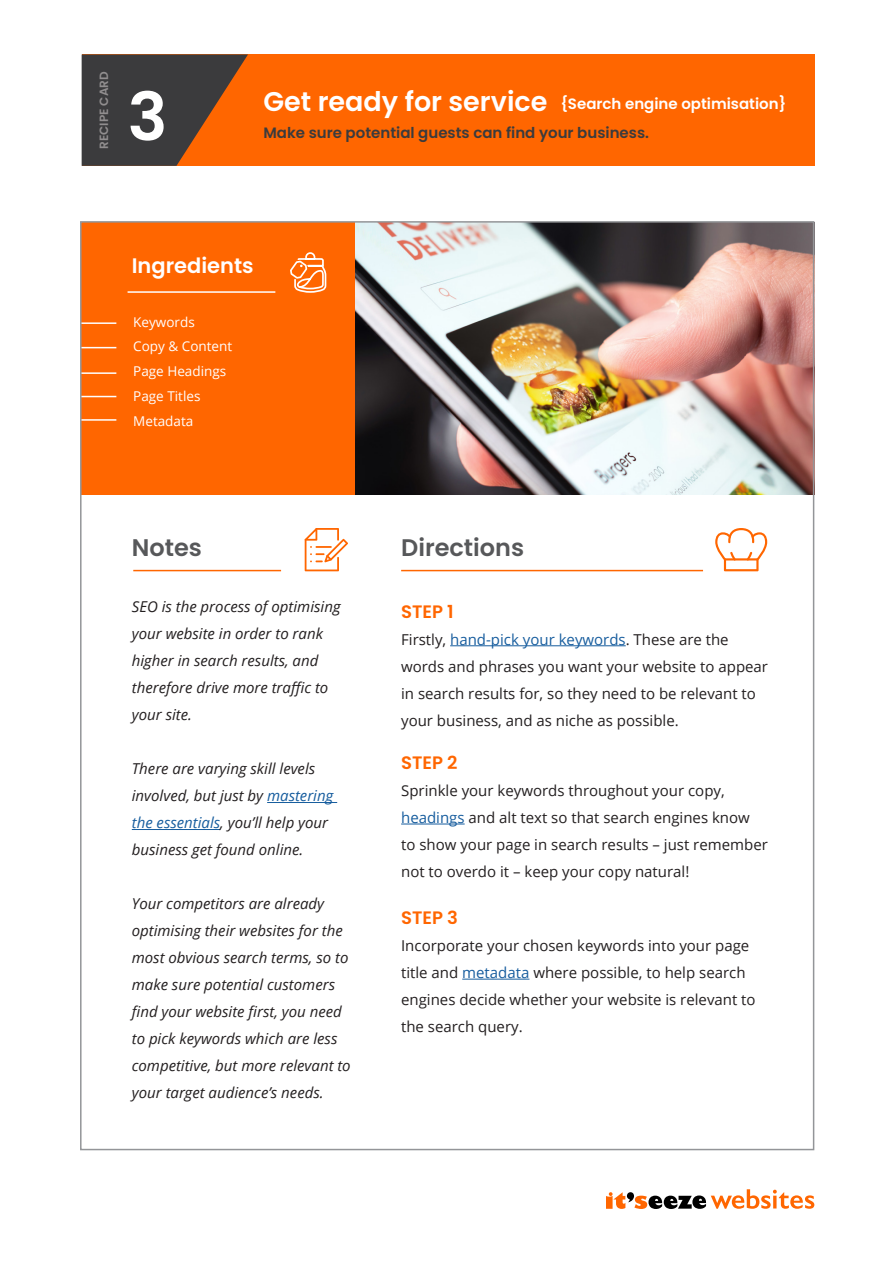
<style>
.page{position:relative;width:893px;height:1263px;background:#fff}
.page>*{position:absolute;margin:0;border:0;box-sizing:border-box;transform-origin:0 0}
.t1{font:600 66.6px "Poppins";color:#fff}
.t2{font:600 27px "Poppins";color:#fff}
.t3{font:600 24px "Poppins";color:#57585a}
.t4{font:600 24px "Poppins";color:#fff}
.t5{font:600 21px "Poppins";color:#fff}
.t6{font:600 18px "Poppins";color:#f60}
.t7{font:15px/27px "Open Sans";color:#231f20}
.t8{font:italic 15px/27px "Open Sans";color:#231f20}
.t9{font:600 15px "Poppins";color:#3b3b3d}
.t10{font:600 15px "Poppins";color:#fff}
.t11{font:13.5px "Open Sans";color:#fff}
.t12{font:600 12px "Poppins";color:#918e8f}
.s1{color:#175d9e}
</style>
<div class="page">
<svg style="left:606px;top:1189px;width:208px;height:20px"></svg>
<div style="left:82px;top:222px;width:294px;height:272px;background:#f60"></div>
<hr style="left:267px;top:802px;width:70px;height:1px;background:#175d9e">
<hr style="left:132px;top:829px;width:88px;height:1px;background:#175d9e">
<hr style="left:450px;top:645px;width:176px;height:1px;background:#175d9e">
<hr style="left:401px;top:824px;width:64px;height:1px;background:#175d9e">
<hr style="left:462px;top:979px;width:67px;height:1px;background:#175d9e">
<img style="left:356px;top:224px;width:455px;height:270px">
<hr style="left:80px;top:322px;width:36px;height:2px;background:#fff">
<hr style="left:80px;top:347px;width:36px;height:1px;background:#fff">
<hr style="left:80px;top:372px;width:36px;height:2px;background:#fff">
<hr style="left:80px;top:396px;width:36px;height:1px;background:#fff">
<hr style="left:80px;top:419px;width:36px;height:2px;background:#fff">
<hr style="left:128px;top:291px;width:147px;height:2px;background:#fff">
<svg style="left:290px;top:252px;width:37px;height:41px"></svg>
<hr style="left:401px;top:570px;width:302px;height:1px;background:#f60">
<hr style="left:133px;top:570px;width:148px;height:1px;background:#f60">
<svg style="left:715px;top:528px;width:52px;height:43px"></svg>
<svg style="left:305px;top:528px;width:43px;height:43px"></svg>
<div style="left:82px;top:54px;width:732px;height:112px;background:#f60"></div>
<svg style="left:82px;top:54px;width:166px;height:112px"></svg>
<p class="t12" style="left:97px;top:149px;width:79px;rotate:-90deg">RECIPE CARD</p>
<p class="t1" style="left:128px;top:78px;width:41px">3</p>
<p class="t2" style="left:263px;top:86px;width:285px">Get ready for service</p>
<p class="t10" style="left:560px;top:95px;width:228px">{Search engine optimisation}</p>
<p class="t9" style="left:263px;top:124px;width:387px">Make sure potential guests can find your business.</p>
<p class="t5" style="left:132px;top:253px;width:123px">Ingredients</p>
<p class="t4" style="left:132px;top:254px;width:141px">Ingredients</p>
<p class="t11" style="left:133px;top:313px;width:63px">Keywords</p>
<p class="t11" style="left:133px;top:337px;width:100px">Copy &amp; Content</p>
<p class="t11" style="left:133px;top:362px;width:94px">Page Headings</p>
<p class="t11" style="left:133px;top:387px;width:69px">Page Titles</p>
<p class="t11" style="left:133px;top:411px;width:62px">Metadata</p>
<p class="t3" style="left:132px;top:534px;width:72px">Notes</p>
<p class="t3" style="left:401px;top:534px;width:125px">Directions</p>
<p class="t8" style="left:132px;top:593px;width:210px">SEO is the process of optimising your website in order to rank higher in search results, and therefore drive more traffic to your site.</p>
<p class="t8" style="left:132px;top:755px;width:203px">There are varying skill levels involved, but just by <span class="s1">mastering the essentials</span>, you’ll help your business get found online.</p>
<p class="t8" style="left:132px;top:890px;width:194px">Your competitors are already</p>
<p class="t8" style="left:132px;top:917px;width:220px">optimising their websites for the most obvious search terms, so to make sure potential customers find your website first, you need to pick keywords which are less competitive, but more relevant to your target audience’s needs.</p>
<p class="t6" style="left:401px;top:601px;width:54px">STEP 1</p>
<p class="t7" style="left:401px;top:625px;width:368px">Firstly, <span class="s1">hand-pick your keywords</span>. These are the words and phrases you want your website to appear in search results for, so they need to be relevant to your business, and as niche as possible.</p>
<p class="t6" style="left:401px;top:752px;width:58px">STEP 2</p>
<p class="t7" style="left:401px;top:776px;width:368px">Sprinkle your keywords throughout your copy, <span class="s1">headings</span> and alt text so that search engines know to show your page in search results – just remember not to overdo it – keep your copy natural!</p>
<p class="t6" style="left:401px;top:907px;width:58px">STEP 3</p>
<p class="t7" style="left:401px;top:932px;width:356px">Incorporate your chosen keywords into your page title and <span class="s1">metadata</span> where possible, to help search engines decide whether your website is relevant to the search query.</p>
</div>
